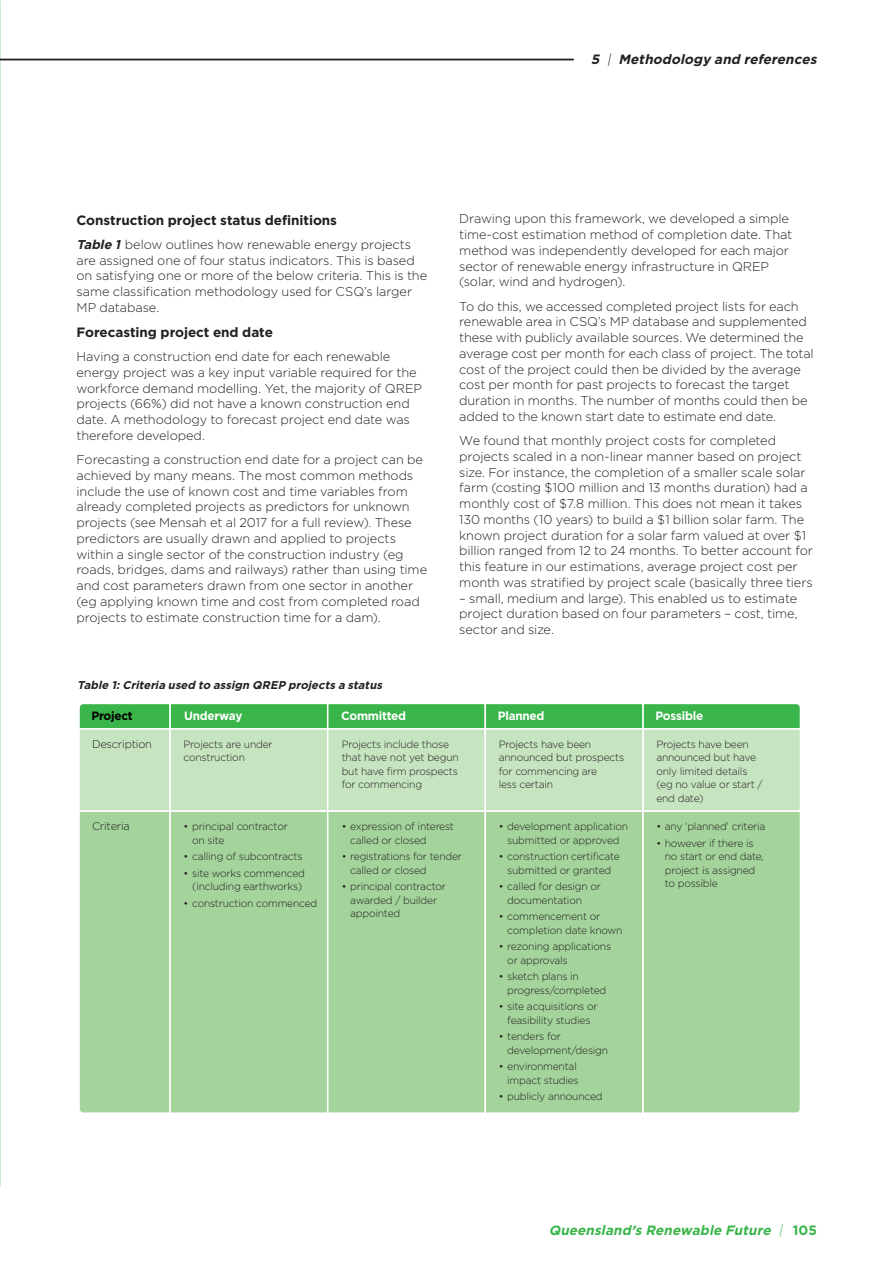
<style>
.page{position:relative;width:893px;height:1263px;background:#fff}
.page>*{position:absolute;margin:0;border:0;box-sizing:border-box;transform-origin:0 0}
.t1{font:700 13.5px "Gotham";letter-spacing:-.005em;color:#231f20}
.t2{font:italic 700 13.5px "Gotham";color:#39b54a}
.t3{font:italic 700 13.5px "Gotham";color:#231f20}
.t4{font:700 13.5px "Gotham";color:#39b54a}
.t5{font:300 12.75px/15.8px "Gotham";letter-spacing:-.01em;color:#231f20}
.t6{font:700 12px "Gotham";letter-spacing:-.02em;color:#fff}
.t7{font:700 12px "Gotham";letter-spacing:-.02em;color:#000}
.t8{font:italic 700 11.25px "Gotham";color:#231f20}
.t9{font:300 11.25px "Gotham";letter-spacing:-.02em;color:#231f20}
.t10{font:300 10.5px/13.5px "Gotham";letter-spacing:-.02em;color:#231f20}
.s1{font-weight:300}
.s2{font-weight:700;font-style:italic}
</style>
<div class="page">
<div style="left:79px;top:704px;width:90px;height:24px;background:#39b54a"></div>
<div style="left:644px;top:704px;width:156px;height:24px;background:#39b54a"></div>
<div style="left:170px;top:703px;width:158px;height:26px;background:#39b54a"></div>
<div style="left:169px;top:703px;width:159px;height:27px;border:2px solid #fff"></div>
<div style="left:328px;top:703px;width:157px;height:26px;background:#39b54a"></div>
<div style="left:327px;top:703px;width:159px;height:27px;border:2px solid #fff"></div>
<div style="left:485px;top:703px;width:158px;height:26px;background:#39b54a"></div>
<div style="left:484px;top:703px;width:160px;height:27px;border:2px solid #fff"></div>
<div style="left:79px;top:729px;width:91px;height:82px;background:#c7e4c1"></div>
<div style="left:78px;top:728px;width:93px;height:84px;border:2px solid #fff"></div>
<div style="left:643px;top:729px;width:157px;height:82px;background:#c7e4c1"></div>
<div style="left:642px;top:728px;width:158px;height:84px;border:2px solid #fff"></div>
<div style="left:170px;top:729px;width:158px;height:82px;background:#c7e4c1"></div>
<div style="left:169px;top:728px;width:159px;height:84px;border:2px solid #fff"></div>
<div style="left:328px;top:729px;width:157px;height:82px;background:#c7e4c1"></div>
<div style="left:327px;top:728px;width:159px;height:84px;border:2px solid #fff"></div>
<div style="left:485px;top:729px;width:158px;height:82px;background:#c7e4c1"></div>
<div style="left:484px;top:728px;width:160px;height:84px;border:2px solid #fff"></div>
<div style="left:78px;top:810px;width:91px;height:303px;background:#a4d49c"></div>
<div style="left:644px;top:810px;width:156px;height:303px;background:#a4d49c"></div>
<div style="left:170px;top:811px;width:158px;height:302px;background:#a4d49c"></div>
<div style="left:169px;top:810px;width:159px;height:304px;border:2px solid #fff"></div>
<div style="left:328px;top:811px;width:157px;height:302px;background:#a4d49c"></div>
<div style="left:327px;top:810px;width:159px;height:304px;border:2px solid #fff"></div>
<div style="left:485px;top:811px;width:158px;height:302px;background:#a4d49c"></div>
<div style="left:484px;top:810px;width:160px;height:304px;border:2px solid #fff"></div>
<hr style="left:0;top:59px;width:573px;height:1px;background:#231f20">
<p class="t3" style="left:591px;top:51px;width:230px">5 <span class="s1">|</span> Methodology and references</p>
<p class="t1" style="left:77px;top:212px;width:262px">Construction project status definitions</p>
<p class="t5" style="left:77px;top:236px;width:352px"><span class="s2">Table 1</span> below outlines how renewable energy projects are assigned one of four status indicators. This is based on satisfying one or more of the below criteria. This is the same classification methodology used for CSQ’s larger MP database.</p>
<p class="t1" style="left:77px;top:324px;width:198px">Forecasting project end date</p>
<p class="t5" style="left:77px;top:349px;width:347px">Having a construction end date for each renewable energy project was a key input variable required for the workforce demand modelling. Yet, the majority of QREP projects (66%) did not have a known construction end date. A methodology to forecast project end date was therefore developed.</p>
<p class="t5" style="left:77px;top:452px;width:352px">Forecasting a construction end date for a project can be achieved by many means. The most common methods include the use of known cost and time variables from already completed projects as predictors for unknown projects (see Mensah et al 2017 for a full review). These predictors are usually drawn and applied to projects within a single sector of the construction industry (eg roads, bridges, dams and railways) rather than using time and cost parameters drawn from one sector in another (eg applying known time and cost from completed road projects to estimate construction time for a dam).</p>
<p class="t5" style="left:459px;top:211px;width:335px">Drawing upon this framework, we developed a simple time-cost estimation method of completion date. That method was independently developed for each major sector of renewable energy infrastructure in QREP (solar, wind and hydrogen).</p>
<p class="t5" style="left:459px;top:298px;width:356px">To do this, we accessed completed project lists for each renewable area in CSQ’s MP database and supplemented these with publicly available sources. We determined the average cost per month for each class of project. The total cost of the project could then be divided by the average cost per month for past projects to forecast the target duration in months. The number of months could then be added to the known start date to estimate end date.</p>
<p class="t5" style="left:459px;top:433px;width:355px">We found that monthly project costs for completed projects scaled in a non-linear manner based on project size. For instance, the completion of a smaller scale solar farm (costing $100 million and 13 months duration) had a monthly cost of $7.8 million. This does not mean it takes 130 months (10 years) to build a $1 billion solar farm. The known project duration for a solar farm valued at over $1 billion ranged from 12 to 24 months. To better account for this feature in our estimations, average project cost per month was stratified by project scale (basically three tiers</p>
<p class="t5" style="left:459px;top:590px;width:340px;text-align:justify">– small, medium and large). This enabled us to estimate project duration based on four parameters – cost, time, sector and size.</p>
<p class="t8" style="left:77px;top:678px;width:309px">Table 1:Criteria used to assign QREP projects a status</p>
<p class="t7" style="left:92px;top:709px;width:43px">Project</p>
<p class="t10" style="left:184px;top:737px;width:90px">Projects are under construction</p>
<p class="t10" style="left:342px;top:737px;width:118px">Projects include those that have not yet begun but have firm prospects for commencing</p>
<p class="t10" style="left:499px;top:737px;width:127px">Projects have been announced but prospects for commencing are<br>less certain</p>
<p class="t10" style="left:656px;top:737px;width:108px">Projects have been announced but have only limited details (eg no value or start / end date)</p>
<p class="t6" style="left:184px;top:709px;width:60px">Underway</p>
<p class="t6" style="left:341px;top:709px;width:67px">Committed</p>
<p class="t6" style="left:498px;top:709px;width:48px">Planned</p>
<p class="t6" style="left:655px;top:709px;width:49px">Possible</p>
<p class="t9" style="left:92px;top:738px;width:62px">Description</p>
<p class="t9" style="left:92px;top:820px;width:39px">Criteria</p>
<p class="t10" style="left:192px;top:819px;width:97px;text-indent:-8px">• principal contractor on site</p>
<p class="t10" style="left:184px;top:849px;width:120px">• calling of subcontracts</p>
<p class="t10" style="left:184px;top:866px;width:123px;text-align:center">• site works commenced (including earthworks)</p>
<p class="t10" style="left:184px;top:896px;width:135px">• construction commenced</p>
<p class="t10" style="left:350px;top:819px;width:105px;text-indent:-8px">• expression of interest called or closed</p>
<p class="t10" style="left:350px;top:849px;width:113px;text-indent:-8px">• registrations for tender called or closed</p>
<p class="t10" style="left:350px;top:879px;width:97px;text-indent:-8px">• principal contractor awarded / builder appointed</p>
<p class="t10" style="left:499px;top:819px;width:131px;text-align:center">• development application submitted or approved</p>
<p class="t10" style="left:499px;top:849px;width:122px;text-align:center">• construction certificate submitted or granted</p>
<p class="t10" style="left:507px;top:879px;width:95px;text-indent:-8px">• called for design or documentation</p>
<p class="t10" style="left:507px;top:909px;width:117px;text-indent:-8px">• commencement or completion date known</p>
<p class="t10" style="left:507px;top:939px;width:105px;text-indent:-8px">• rezoning applications or approvals</p>
<p class="t10" style="left:507px;top:969px;width:101px;text-indent:-8px">• sketch plans in progress/completed</p>
<p class="t10" style="left:499px;top:999px;width:100px;text-align:center">• site acquisitions or feasibility studies</p>
<p class="t10" style="left:507px;top:1029px;width:102px;text-indent:-8px">• tenders for development/design</p>
<p class="t10" style="left:499px;top:1059px;width:81px;text-align:right">• environmental impact studies</p>
<p class="t10" style="left:499px;top:1089px;width:105px">• publicly announced</p>
<p class="t10" style="left:656px;top:819px;width:110px">• any ‘planned’ criteria</p>
<p class="t10" style="left:665px;top:836px;width:101px;text-indent:-8px">• however if there is no start or end date, project is assigned to possible</p>
<p class="t2" style="left:549px;top:1223px;width:238px">Queensland’s Renewable Future <span class="s1">|</span></p>
<p class="t4" style="left:793px;top:1223px;width:26px">105</p>
</div>
